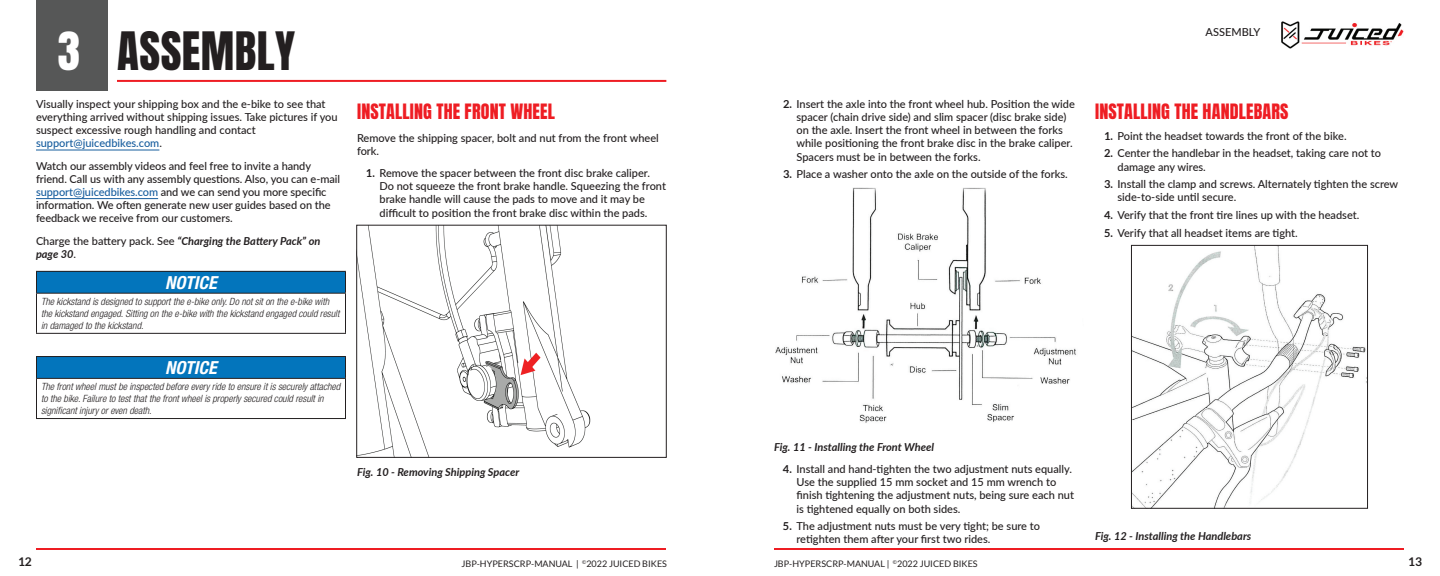
<style>
.page{position:relative;width:1440px;height:576px;background:#fff}
.page>*{position:absolute;margin:0;border:0;box-sizing:border-box;transform-origin:0 0}
.t1{font:45px "Anton";letter-spacing:.01em;color:#231f20}
.t2{font:18px "Anton";letter-spacing:.01em;color:#ee1d23}
.t3{font:italic 700 condensed 18px "Helvetica Neue LT Std";color:#fff}
.t4{font:700 12px "Lato";color:#231f20}
.t5{font:500 11px/13.2px "Lato";color:#231f20}
.t6{font:italic 700 11px/13.2px "Lato";color:#231f20}
.t7{font:italic 300 condensed 10px/12px "Helvetica Neue LT Std";color:#231f20}
.t8{font:9px "Lato";color:#231f20}
.s1{color:#fff}
.s2{color:#175d9e}
.s3{font-weight:500;font-style:normal}
.s4{font-weight:700}
</style>
<div class="page">
<img style="left:1281px;top:21px;width:123px;height:28px">
<hr style="left:774px;top:548px;width:630px;height:2px;background:#ee1d23">
<hr style="left:36px;top:548px;width:630px;height:2px;background:#ee1d23">
<hr style="left:117px;top:80px;width:549px;height:2px;background:#ee1d23">
<div style="left:36px;top:0;width:72px;height:91px;background:#565757"></div>
<hr style="left:36px;top:150px;width:123px;height:1px;background:#175d9e">
<hr style="left:36px;top:198px;width:122px;height:1px;background:#175d9e">
<div style="left:36px;top:271px;width:310px;height:22px;background:#0375bc"></div>
<hr style="left:36px;top:271px;width:310px;height:1px;background:#231f20">
<svg style="left:36px;top:272px;width:1px;height:21px"></svg>
<svg style="left:345px;top:272px;width:1px;height:21px"></svg>
<hr style="left:36px;top:293px;width:310px;height:1px;background:#231f20">
<hr style="left:36px;top:294px;width:1px;height:39px;background:#231f20">
<hr style="left:345px;top:294px;width:1px;height:39px;background:#231f20">
<hr style="left:36px;top:333px;width:310px;height:1px;background:#231f20">
<div style="left:36px;top:357px;width:310px;height:21px;background:#0375bc"></div>
<hr style="left:36px;top:356px;width:310px;height:1px;background:#231f20">
<svg style="left:36px;top:357px;width:1px;height:21px"></svg>
<svg style="left:345px;top:357px;width:1px;height:21px"></svg>
<hr style="left:36px;top:378px;width:310px;height:1px;background:#231f20">
<hr style="left:36px;top:379px;width:1px;height:39px;background:#231f20">
<hr style="left:345px;top:379px;width:1px;height:39px;background:#231f20">
<hr style="left:36px;top:418px;width:310px;height:1px;background:#231f20">
<img style="left:358px;top:227px;width:233px;height:229px">
<div style="left:356px;top:225px;width:311px;height:233px;border:1px solid #231f20"></div>
<img style="left:775px;top:187px;width:301px;height:236px">
<img style="left:1133px;top:247px;width:233px;height:260px">
<div style="left:1131px;top:245px;width:237px;height:264px;border:1px solid #231f20"></div>
<h1 class="t1" style="left:58px;top:29px;width:239px"><span class="s1">3</span> ASSEMBLY</h1>
<p class="t5" style="left:36px;top:97px;width:303px">Visually inspect your shipping box and the e-bike to see that everything arrived without shipping issues. Take pictures if you suspect excessive rough handling and contact <span class="s2">support@juicedbikes.com</span>.</p>
<p class="t5" style="left:36px;top:159px;width:306px">Watch our assembly videos and feel free to invite a handy friend. Call us with any assembly questions. Also, you can e-mail <span class="s2">support@juicedbikes.com</span> and we can send you more specific information. We often generate new user guides based on the feedback we receive from our customers.</p>
<p class="t6" style="left:36px;top:234px;width:286px"><span class="s3">Charge the battery pack. See</span> “Charging the Battery Pack” on page 30<span class="s3">.</span></p>
<h2 class="t3" style="left:165px;top:271px;width:53px">NOTICE</h2>
<p class="t7" style="left:41px;top:296px;width:300px">The kickstand is designed to support the e-bike only. Do not sit on the e-bike with the kickstand engaged. Sitting on the e-bike with the kickstand engaged could result in damaged to the kickstand.</p>
<h2 class="t3" style="left:165px;top:357px;width:53px">NOTICE</h2>
<p class="t7" style="left:41px;top:381px;width:301px">The front wheel must be inspected before every ride to ensure it is securely attached to the bike. Failure to test that the front wheel is properly secured could result in significant injury or even death.</p>
<h2 class="t2" style="left:357px;top:103px;width:199px">INSTALLING THE FRONT WHEEL</h2>
<p class="t5" style="left:357px;top:131px;width:303px">Remove the shipping spacer, bolt and nut from the front wheel fork.</p>
<p class="t5" style="left:379px;top:166px;width:288px;text-indent:-13px"><span class="s4">1.</span> Remove the spacer between the front disc brake caliper.<br>Do not squeeze the front brake handle. Squeezing the front brake handle will cause the pads to move and it may be difficult to position the front brake disc within the pads.</p>
<p class="t6" style="left:357px;top:465px;width:164px">Fig. 10 - Removing Shipping Spacer</p>
<p class="t5" style="left:1206px;top:25px;width:56px">ASSEMBLY</p>
<p class="t5" style="left:796px;top:97px;width:280px;text-indent:-13px"><span class="s4">2.</span> Insert the axle into the front wheel hub. Position the wide spacer (chain drive side) and slim spacer (disc brake side) on the axle. Insert the front wheel in between the forks while positioning the front brake disc in the brake caliper.<br>Spacers must be in between the forks.</p>
<p class="t5" style="left:783px;top:167px;width:286px"><span class="s4">3.</span> Place a washer onto the axle on the outside of the forks.</p>
<h2 class="t2" style="left:1095px;top:103px;width:195px">INSTALLING THE HANDLEBARS</h2>
<p class="t5" style="left:1104px;top:129px;width:244px"><span class="s4">1.</span> Point the headset towards the front of the bike.</p>
<p class="t5" style="left:1117px;top:146px;width:265px;text-indent:-13px"><span class="s4">2.</span> Center the handlebar in the headset, taking care not to damage any wires.</p>
<p class="t5" style="left:1117px;top:177px;width:282px;text-indent:-13px"><span class="s4">3.</span> Install the clamp and screws. Alternately tighten the screw side-to-side until secure.</p>
<p class="t5" style="left:1104px;top:208px;width:257px"><span class="s4">4.</span> Verify that the front tire lines up with the headset.</p>
<p class="t5" style="left:1104px;top:226px;width:195px"><span class="s4">5.</span> Verify that all headset items are tight.</p>
<p class="t6" style="left:774px;top:440px;width:162px">Fig. 11 - Installing the Front Wheel</p>
<p class="t5" style="left:796px;top:462px;width:279px;text-indent:-13px"><span class="s4">4.</span> Install and hand-tighten the two adjustment nuts equally.<br>Use the supplied 15 mm socket and 15 mm wrench to finish tightening the adjustment nuts, being sure each nut is tightened equally on both sides.</p>
<p class="t5" style="left:796px;top:519px;width:245px;text-indent:-13px"><span class="s4">5.</span> The adjustment nuts must be very tight; be sure to retighten them after your first two rides.</p>
<p class="t6" style="left:1095px;top:529px;width:158px">Fig. 12 - Installing the Handlebars</p>
<p class="t4" style="left:18px;top:555px;width:15px">12</p>
<p class="t8" style="left:462px;top:558px;width:207px">JBP-HYPERSCRP-MANUAL | <sup>©</sup>2022 JUICED BIKES</p>
<p class="t8" style="left:774px;top:558px;width:205px">JBP-HYPERSCRP-MANUAL | <sup>©</sup>2022 JUICED BIKES</p>
<p class="t4" style="left:1408px;top:555px;width:15px">13</p>
</div>
